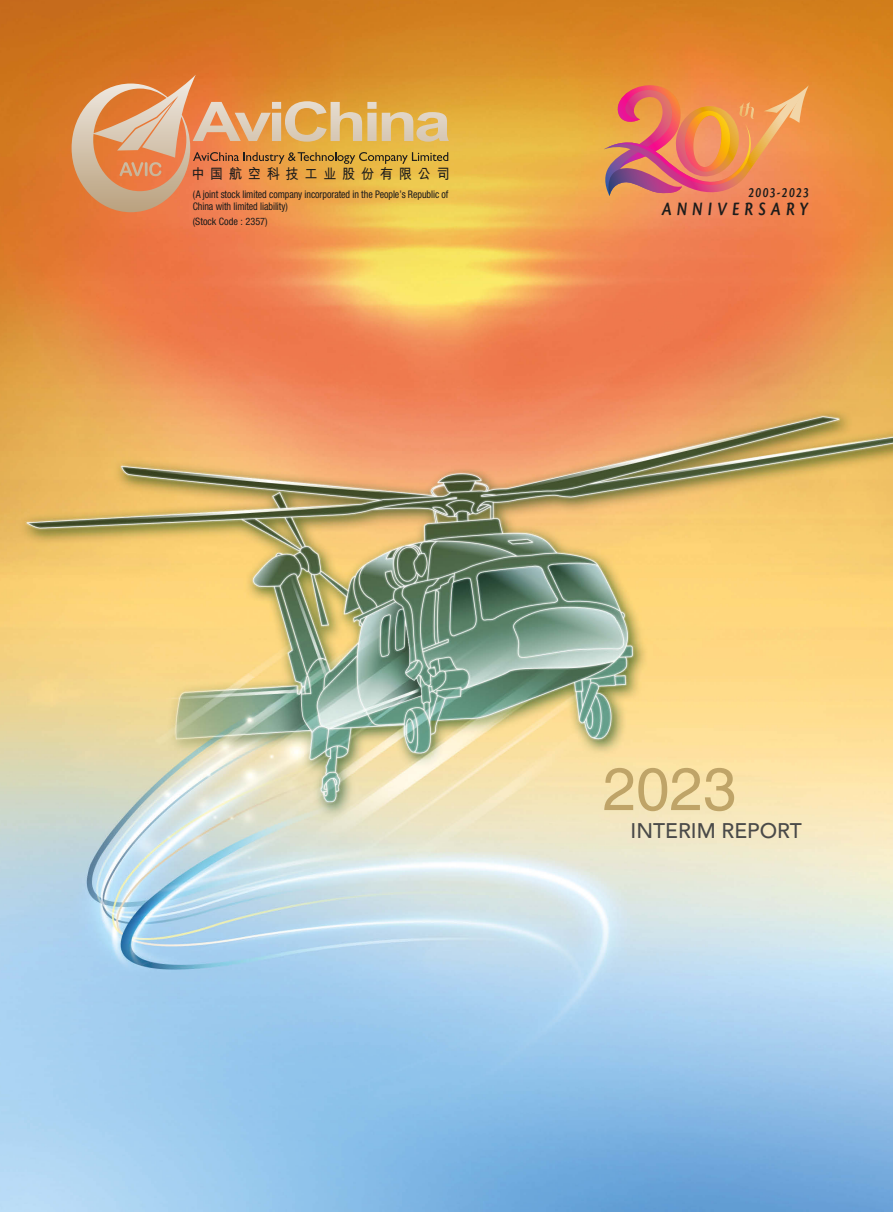
<style>
.page{position:relative;width:893px;height:1212px;background:#fff}
.page>*{position:absolute;margin:0;border:0;box-sizing:border-box;transform-origin:0 0}
.t1{font:60px "Helvetica";color:#bfa468}
.t2{font:500 21px "Avenir LT Std";color:#4a4a49}
.t3{font:19.8px "Cronos Pro Semibold Capt It";letter-spacing:.3em;color:#1c1c1b;scale:.83 1}
.t4{font:italic 600 15px "Cronos Pro";letter-spacing:.1em;color:#1c1c1b;scale:.83 1}
.t5{font:700 14.25px "M Hei HKS";letter-spacing:.415em;color:#1c1c1b;scale:.93 1}
.t6{font:condensed 10.5px/12.6px "Helvetica Neue LT Std";letter-spacing:-.005em;color:#1c1c1b;scale:.95 1}
.t7{font:condensed 10.2px "Helvetica Neue LT Std";color:#1c1c1b}
</style>
<div class="page">
<img style="left:0;top:0;width:893px;height:1212px">
<svg style="left:72px;top:75px;width:377px;height:137px;background:#e09f59"></svg>
<svg style="left:598px;top:85px;width:211px;height:116px;background:#e78759"></svg>
<h3 class="t5" style="left:191px;top:164px;width:279px">中國航空科技工業股份有限公司</h3>
<p class="t6" style="left:193px;top:188px;width:271px">(A joint stock limited company incorporated in the People’s Republic of<br>China with limited liability)</p>
<p class="t7" style="left:193px;top:215px;width:76px">(Stock Code : 2357)</p>
<h3 class="t4" style="left:748px;top:183px;width:74px">2003-2023</h3>
<h3 class="t3" style="left:662px;top:197px;width:178px">ANNIVERSARY</h3>
<h1 class="t1" style="left:603px;top:754px;width:135px">2023</h1>
<h2 class="t2" style="left:631px;top:818px;width:173px">INTERIM REPORT</h2>
</div>
